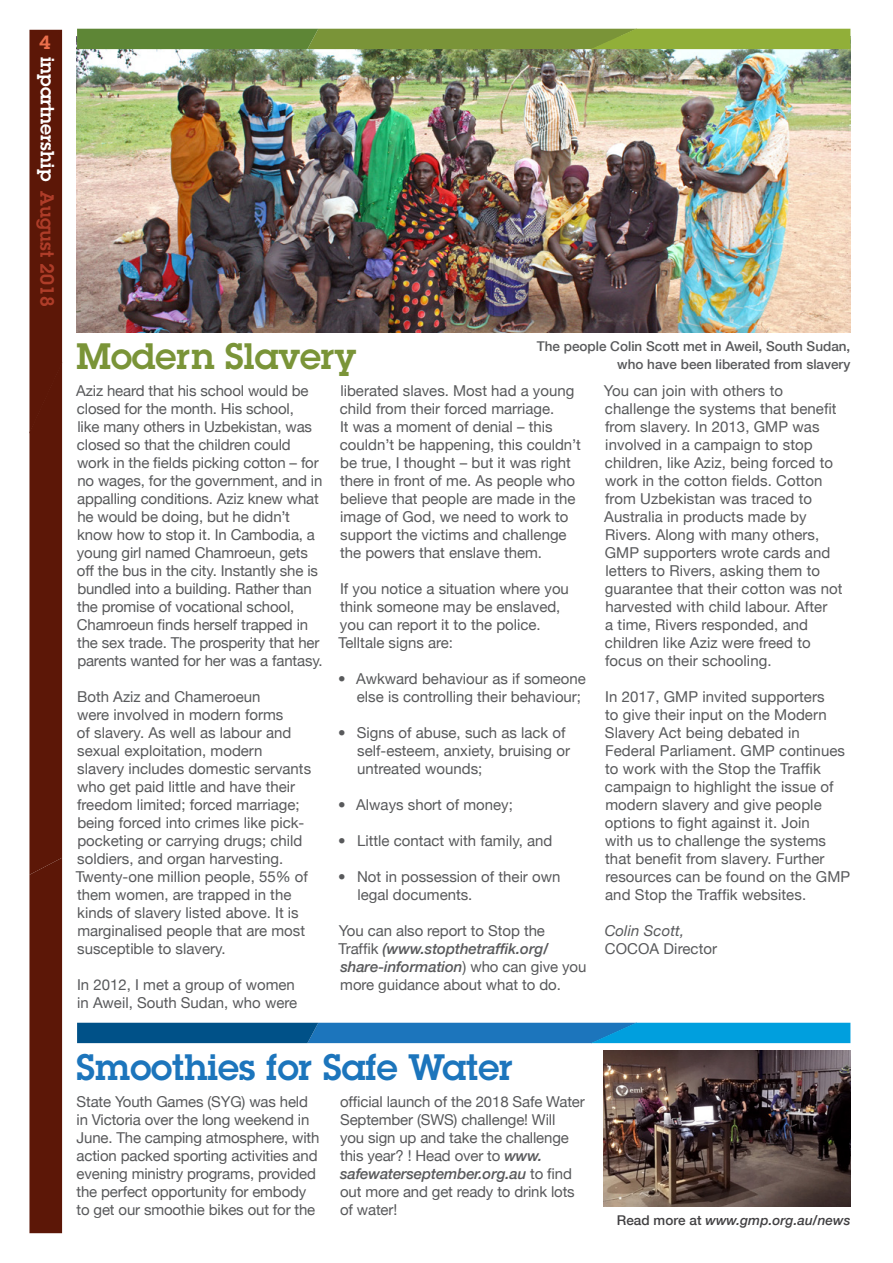
<style>
.page{position:relative;width:893px;height:1263px;background:#fff}
.page>*{position:absolute;margin:0;border:0;box-sizing:border-box;transform-origin:0 0}
.t1{font:600 36px "Lubalin Graph";color:#1c75bc}
.t2{font:600 36px "Lubalin Graph";color:#7a9438}
.t3{font:600 18.75px "Lubalin Graph";color:#fff}
.t4{font:600 18.75px "Lubalin Graph";color:#ec6f4c}
.t5{font:15px/18px "Helvetica Neue";color:#58595b}
.t6{font:italic 15px "Helvetica Neue";letter-spacing:.005em;color:#58595b}
.t7{font:500 13.5px/18px "Helvetica Neue";color:#58595b;text-align:right}
.t8{font:italic 500 13.5px "Helvetica Neue";letter-spacing:.005em;color:#414042}
.s1{color:#c34631}
.s2{font-weight:500;font-style:italic}
.s3{font-style:normal}
</style>
<div class="page">
<svg style="left:29px;top:30px;width:33px;height:1203px;background:#632111"></svg>
<img style="left:604px;top:1050px;width:246px;height:156px">
<img style="left:77px;top:49px;width:773px;height:283px">
<svg style="left:77px;top:29px;width:773px;height:20px;background:#789837"></svg>
<svg style="left:77px;top:1023px;width:773px;height:20px;background:#0b76b6"></svg>
<p class="t4" style="left:39px;top:30px;width:12px">4</p>
<p class="t3" style="left:60px;top:57px;width:251px;rotate:90deg">inpartnership <span class="s1">August 2018</span></p>
<h1 class="t2" style="left:77px;top:333px;width:281px">Modern Slavery</h1>
<p class="t7" style="left:537px;top:337px;width:315px">The people Colin Scott met in Aweil, South Sudan, who have been liberated from slavery</p>
<p class="t5" style="left:76px;top:382px;width:248px">Aziz heard that his school would be closed for the month. His school,<br>like many others in Uzbekistan, was closed so that the children could work in the fields picking cotton – for no wages, for the government, and in appalling conditions. Aziz knew what he would be doing, but he didn’t know how to stop it. In Cambodia, a young girl named Chamroeun, gets off the bus in the city. Instantly she is bundled into a building. Rather than the promise of vocational school, Chamroeun finds herself trapped in the sex trade. The prosperity that her parents wanted for her was a fantasy.</p>
<p class="t5" style="left:76px;top:688px;width:237px">Both Aziz and Chameroeun<br>were involved in modern forms<br>of slavery. As well as labour and sexual exploitation, modern slavery includes domestic servants who get paid little and have their freedom limited; forced marriage; being forced into crimes like pick&shy;pocketing or carrying drugs; child soldiers, and organ harvesting.<br>Twenty-one million people, 55% of them women, are trapped in the kinds of slavery listed above. It is marginalised people that are most susceptible to slavery.</p>
<p class="t5" style="left:77px;top:976px;width:222px">In 2012, I met a group of women in Aweil, South Sudan, who were</p>
<p class="t5" style="left:340px;top:382px;width:242px">liberated slaves. Most had a young child from their forced marriage.<br>It was a moment of denial – this couldn’t be happening, this couldn’t be true, I thought – but it was right there in front of me. As people who believe that people are made in the image of God, we need to work to support the victims and challenge the powers that enslave them.</p>
<p class="t5" style="left:339px;top:580px;width:232px">If you notice a situation where you think someone may be enslaved, you can report it to the police.<br>Telltale signs are:</p>
<p class="t5" style="left:357px;top:670px;width:231px;text-indent:-19px">• Awkward behaviour as if someone else is controlling their behaviour;</p>
<p class="t5" style="left:357px;top:724px;width:214px;text-indent:-19px">• Signs of abuse, such as lack of self-esteem, anxiety, bruising or untreated wounds;</p>
<p class="t5" style="left:338px;top:796px;width:176px">• Always short of money;</p>
<p class="t5" style="left:338px;top:832px;width:216px">• Little contact with family, and</p>
<p class="t5" style="left:357px;top:868px;width:205px;text-indent:-19px">• Not in possession of their own legal documents.</p>
<p class="t5" style="left:339px;top:922px;width:249px">You can also report to Stop the Traffik <span class="s2">(www.stopthetraffik.org/ share-information</span>) who can give you more guidance about what to do.</p>
<h1 class="t1" style="left:77px;top:1044px;width:438px">Smoothies for Safe Water</h1>
<p class="t5" style="left:77px;top:1093px;width:244px">State Youth Games (SYG) was held in Victoria over the long weekend in June. The camping atmosphere, with action packed sporting activities and evening ministry programs, provided the perfect opportunity for embody to get our smoothie bikes out for the</p>
<p class="t5" style="left:340px;top:1093px;width:246px">official launch of the 2018 Safe Water<br>September (SWS) challenge! Will<br>you sign up and take the challenge this year? ! Head over to <span class="s2">www. safewaterseptember.org.au</span> to find out more and get ready to drink lots of water!</p>
<p class="t5" style="left:604px;top:382px;width:240px">You can join with others to challenge the systems that benefit from slavery. In 2013, GMP was involved in a campaign to stop children, like Aziz, being forced to work in the cotton fields. Cotton from Uzbekistan was traced to<br>Australia in products made by<br>Rivers. Along with many others,<br>GMP supporters wrote cards and letters to Rivers, asking them to guarantee that their cotton was not harvested with child labour. After<br>a time, Rivers responded, and children like Aziz were freed to focus on their schooling.</p>
<p class="t5" style="left:605px;top:688px;width:247px">In 2017, GMP invited supporters<br>to give their input on the Modern<br>Slavery Act being debated in<br>Federal Parliament. GMP continues to work with the Stop the Traffik campaign to highlight the issue of modern slavery and give people options to fight against it. Join<br>with us to challenge the systems that benefit from slavery. Further resources can be found on the GMP and Stop the Traffik websites.</p>
<p class="t6" style="left:605px;top:922px;width:81px">Colin Scott,</p>
<p class="t5" style="left:605px;top:940px;width:114px">COCOA Director</p>
<p class="t8" style="left:617px;top:1209px;width:235px"><span class="s3">Read more at</span> www.gmp.org.au/news</p>
</div>
